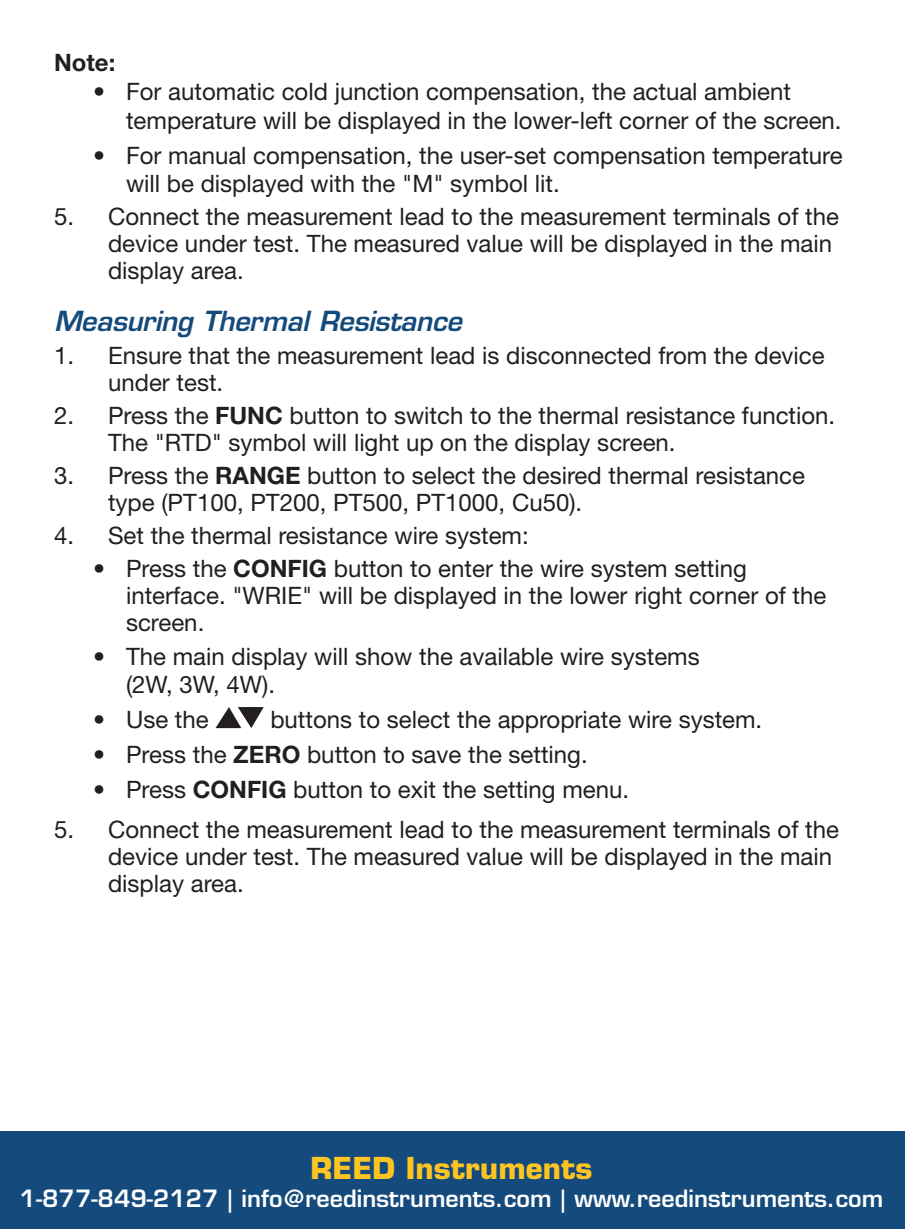
<style>
.page{position:relative;width:905px;height:1229px;background:#fff}
.page>*{position:absolute;margin:0;border:0;box-sizing:border-box;transform-origin:0 0}
.t1{font:700 29.4px "Eurostile LT Std";color:#fec422}
.t2{font:italic 600 27px "Eurostile LT Std";letter-spacing:-.01em;color:#144a7c}
.t3{font:24px/27px "Helvetica Neue LT Std";color:#231f20}
.t4{font:700 24px "Helvetica Neue LT Std";color:#231f20}
.t5{font:600 23.4px "Eurostile LT Std";color:#fff}
.s1{font-weight:700}
</style>
<div class="page">
<svg style="left:215px;top:707px;width:49px;height:21px"></svg>
<div style="left:0;top:1131px;width:904px;height:97px;background:#144a7c"></div>
<p class="t4" style="left:54px;top:48px;width:63px">Note:</p>
<p class="t3" style="left:126px;top:77px;width:717px;line-height:28.8px;text-indent:-33px">• For automatic cold junction compensation, the actual ambient temperature will be displayed in the lower-left corner of the screen.</p>
<p class="t3" style="left:126px;top:140px;width:718px;line-height:28.8px;text-indent:-33px">• For manual compensation, the user-set compensation temperature will be displayed with the "M" symbol lit.</p>
<p class="t3" style="left:108px;top:203px;width:732px;text-indent:-54px">5. Connect the measurement lead to the measurement terminals of the device under test. The measured value will be displayed in the main display area.</p>
<p class="t2" style="left:54px;top:304px;width:409px">Measuring Thermal Resistance</p>
<p class="t3" style="left:108px;top:342px;width:718px;text-indent:-54px">1. Ensure that the measurement lead is disconnected from the device under test.</p>
<p class="t3" style="left:108px;top:402px;width:728px;text-indent:-54px">2. Press the <span class="s1">FUNC</span> button to switch to the thermal resistance function.<br>The "RTD" symbol will light up on the display screen.</p>
<p class="t3" style="left:108px;top:462px;width:698px;text-indent:-54px">3. Press the <span class="s1">RANGE</span> button to select the desired thermal resistance type (PT100, PT200, PT500, PT1000, Cu50).</p>
<p class="t3" style="left:54px;top:522px;width:476px">4. Set the thermal resistance wire system:</p>
<p class="t3" style="left:126px;top:555px;width:701px;text-indent:-33px">• Press the <span class="s1">CONFIG</span> button to enter the wire system setting interface. "WRIE" will be displayed in the lower right corner of the screen.</p>
<p class="t3" style="left:126px;top:641px;width:575px;line-height:28.8px;text-indent:-33px">• The main display will show the available wire systems (2W, 3W, 4W).</p>
<p class="t3" style="left:93px;top:705px;width:117px">• Use the</p>
<p class="t3" style="left:270px;top:705px;width:493px">buttons to select the appropriate wire system.</p>
<p class="t3" style="left:93px;top:740px;width:496px">• Press the <span class="s1">ZERO</span> button to save the setting.</p>
<p class="t3" style="left:93px;top:775px;width:537px">• Press <span class="s1">CONFIG</span> button to exit the setting menu.</p>
<p class="t3" style="left:108px;top:816px;width:732px;text-indent:-54px">5. Connect the measurement lead to the measurement terminals of the device under test. The measured value will be displayed in the main display area.</p>
<p class="t1" style="left:310px;top:1149px;width:283px">REED Instruments</p>
<p class="t5" style="left:20px;top:1183px;width:865px">1-877-849-2127 | info@reedinstruments.com | www.reedinstruments.com</p>
</div>
